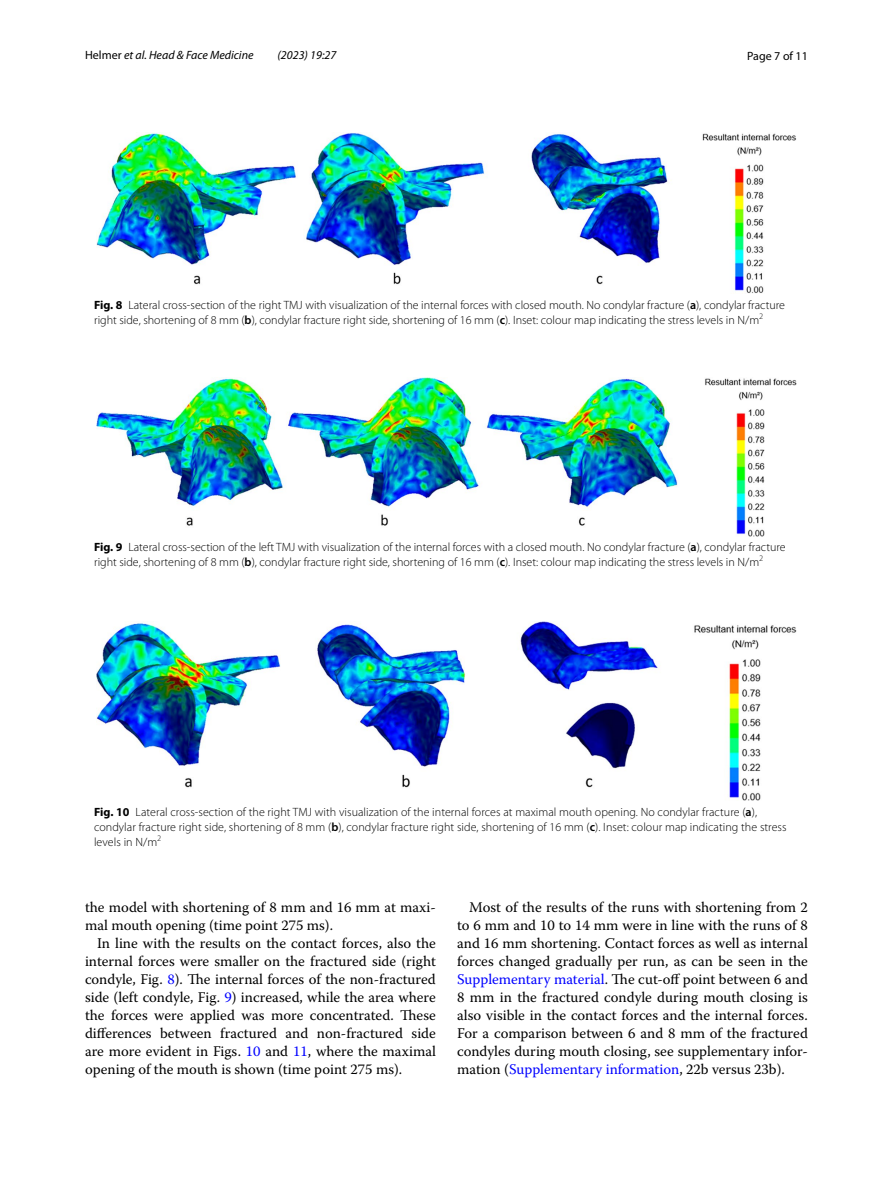
<style>
.page{position:relative;width:893px;height:1187px;background:#fff}
.page>*{position:absolute;margin:0;border:0;box-sizing:border-box;transform-origin:0 0}
.t1{font:14.7px/18px "Warnock Pro";color:#000;text-align:justify}
.t2{font:300 12px/15px "Myriad Pro";color:#000}
.t3{font:italic 12px "Myriad Pro";color:#000}
.t4{font:12px "Myriad Pro";color:#000}
.s1{font-style:normal}
.s2{font-weight:700}
.s3{font-weight:600}
.s4{color:#00f}
</style>
<div class="page">
<img style="left:96px;top:133px;width:700px;height:161px">
<img style="left:96px;top:377px;width:701px;height:159px">
<img style="left:96px;top:621px;width:701px;height:179px">
<p class="t3" style="left:85px;top:48px;width:170px"><span class="s1">Helmer</span> et al. Head &amp; Face Medicine</p>
<p class="t3" style="left:278px;top:48px;width:60px">(2023) 19:27</p>
<p class="t4" style="left:747px;top:48px;width:62px">Page 7 of 11</p>
<p class="t2" style="left:94px;top:297px;width:692px"><span class="s2">Fig. 8</span> Lateral cross-section of the right TMJ with visualization of the internal forces with closed mouth. No condylar fracture (<span class="s3">a</span>), condylar fracture right side, shortening of 8 mm (<span class="s3">b</span>), condylar fracture right side, shortening of 16 mm (<span class="s3">c</span>). Inset: colour map indicating the stress levels in N/m<sup>2</sup></p>
<p class="t2" style="left:94px;top:540px;width:693px"><span class="s2">Fig. 9</span> Lateral cross-section of the left TMJ with visualization of the internal forces with a closed mouth. No condylar fracture (<span class="s3">a</span>), condylar fracture right side, shortening of 8 mm (<span class="s3">b</span>), condylar fracture right side, shortening of 16 mm (<span class="s3">c</span>). Inset: colour map indicating the stress levels in N/m<sup>2</sup></p>
<p class="t2" style="left:94px;top:804px;width:694px"><span class="s2">Fig. 10</span> Lateral cross-section of the right TMJ with visualization of the internal forces at maximal mouth opening. No condylar fracture (<span class="s3">a</span>), condylar fracture right side, shortening of 8 mm (<span class="s3">b</span>), condylar fracture right side, shortening of 16 mm (<span class="s3">c</span>). Inset: colour map indicating the stress levels in N/m<sup>2</sup></p>
<p class="t1" style="left:85px;top:898px;width:352px">the model with shortening of 8 mm and 16 mm at maxi&shy;mal mouth opening (time point 275 ms).</p>
<p class="t1" style="left:85px;top:934px;width:352px;text-indent:12px">In line with the results on the contact forces, also the internal forces were smaller on the fractured side (right condyle, Fig. <span class="s4">8</span>). The internal forces of the non-fractured side (left condyle, Fig. <span class="s4">9</span>) increased, while the area where the forces were applied was more concentrated. These differences between fractured and non-fractured side are more evident in Figs. <span class="s4">10</span> and <span class="s4">11</span>, where the maximal opening of the mouth is shown (time point 275 ms).</p>
<p class="t1" style="left:457px;top:898px;width:352px;text-indent:12px">Most of the results of the runs with shortening from 2 to 6 mm and 10 to 14 mm were in line with the runs of 8 and 16 mm shortening. Contact forces as well as internal forces changed gradually per run, as can be seen in the <span class="s4">Supplementary material</span>. The cut-off point between 6 and 8 mm in the fractured condyle during mouth closing is also visible in the contact forces and the internal forces.<br>For a comparison between 6 and 8 mm of the fractured condyles during mouth closing, see supplementary infor&shy;mation (<span class="s4">Supplementary information</span>, 22b versus 23b).</p>
</div>
